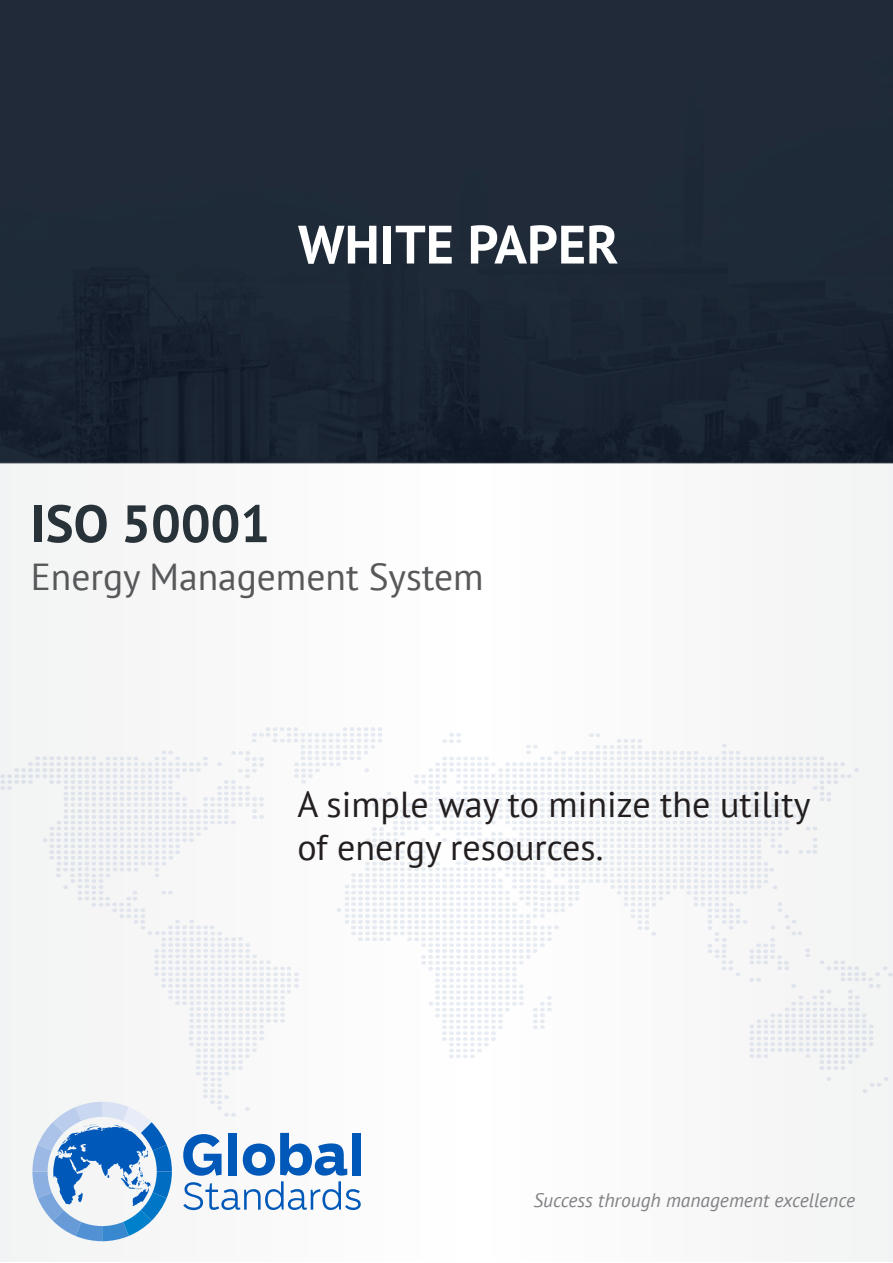
<style>
.page{position:relative;width:893px;height:1263px;background:#fff}
.page>*{position:absolute;margin:0;border:0;box-sizing:border-box;transform-origin:0 0}
.t1{font:700 54px "PT Sans";color:#fff}
.t2{font:700 52.5px "PT Sans";color:#101c24}
.t3{font:37.5px "PT Sans";color:#57585a}
.t4{font:36px/43.2px "PT Sans";color:#231f20}
.t5{font:italic 19.5px "PT Sans";color:#808285}
</style>
<div class="page">
<div style="left:0;top:463px;width:893px;height:799px;background:#f9f9f9"></div>
<img style="left:0;top:727px;width:893px;height:389px">
<svg style="left:183px;top:1133px;width:178px;height:77px"></svg>
<svg style="left:32px;top:1102px;width:140px;height:139px"></svg>
<img style="left:0;top:0;width:893px;height:463px">
<h1 class="t1" style="left:298px;top:209px;width:322px">WHITE PAPER</h1>
<h2 class="t2" style="left:31px;top:489px;width:241px">ISO 50001</h2>
<p class="t3" style="left:31px;top:553px;width:454px">Energy Management System</p>
<p class="t4" style="left:297px;top:782px;width:515px">A simple way to minize the utility of energy resources.</p>
<p class="t5" style="left:533px;top:1188px;width:323px">Success through management excellence</p>
</div>
